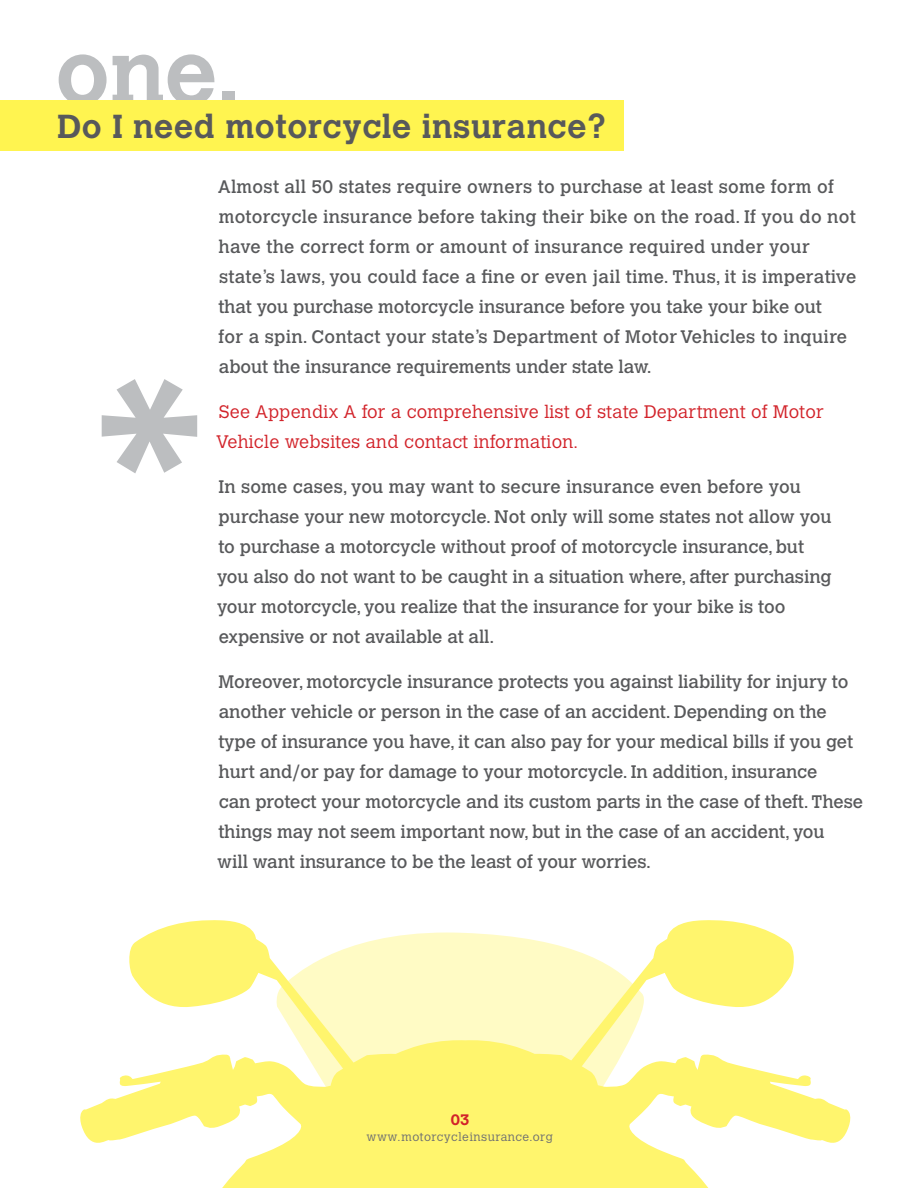
<style>
.page{position:relative;width:918px;height:1188px;background:#fff}
.page>*{position:absolute;margin:0;border:0;box-sizing:border-box;transform-origin:0 0}
.t1{font:700 210px "Calvert";color:#bcbec0}
.t2{font:700 90px "Calvert";color:#bcbec0}
.t3{font:700 33px "Calvert";letter-spacing:.02em;color:#58595b}
.t4{font:18px/30px "Calvert";letter-spacing:-.005em;color:#58595b}
.t5{font:18px/30px "Calvert";letter-spacing:.015em;color:#58595b}
.t6{font:300 18px/30px "Calvert";letter-spacing:.015em;color:#d2232a}
.t7{font:700 15px "Calvert";color:#d2232a}
.t8{font:300 12px "Calvert";letter-spacing:.04em;color:#6d6e71}
</style>
<div class="page">
<svg style="left:129px;top:920px;width:146px;height:87px"></svg>
<svg style="left:645px;top:920px;width:149px;height:87px"></svg>
<svg style="left:80px;top:1054px;width:771px;height:134px;fill:#fff56d"></svg>
<svg style="left:275px;top:933px;width:370px;height:213px"></svg>
<div style="left:0;top:100px;width:623px;height:51px;background:#fff450"></div>
<h2 class="t2" style="left:55px;top:15px;width:187px">one.</h2>
<h3 class="t3" style="left:57px;top:105px;width:550px">Do I need motorcycle insurance?</h3>
<p class="t5" style="left:218px;top:172px;width:640px">Almost all 50 states require owners to purchase at least some form of motorcycle insurance before taking their bike on the road. If you do not have the correct form or amount of insurance required under your state’s laws, you could face a fine or even jail time. Thus, it is imperative that you purchase motorcycle insurance before you take your bike out<br>for a spin. Contact your state’s Department of Motor Vehicles to inquire about the insurance requirements under state law.</p>
<p class="t6" style="left:216px;top:397px;width:609px">See Appendix A for a comprehensive list of state Department of Motor<br>Vehicle websites and contact information.</p>
<p class="t4" style="left:217px;top:472px;width:616px">In some cases, you may want to secure insurance even before you purchase your new motorcycle. Not only will some states not allow you to purchase a motorcycle without proof of motorcycle insurance, but you also do not want to be caught in a situation where, after purchasing your motorcycle, you realize that the insurance for your bike is too expensive or not available at all.</p>
<p class="t4" style="left:217px;top:667px;width:647px">Moreover, motorcycle insurance protects you against liability for injury to another vehicle or person in the case of an accident. Depending on the type of insurance you have, it can also pay for your medical bills if you get hurt and/or pay for damage to your motorcycle. In addition, insurance<br>can protect your motorcycle and its custom parts in the case of theft. These things may not seem important now, but in the case of an accident, you<br>will want insurance to be the least of your worries.</p>
<h1 class="t1" style="left:94px;top:329px;width:113px">*</h1>
<p class="t7" style="left:451px;top:1111px;width:20px">03</p>
<p class="t8" style="left:367px;top:1130px;width:188px">www.motorcycleinsurance.org</p>
</div>
